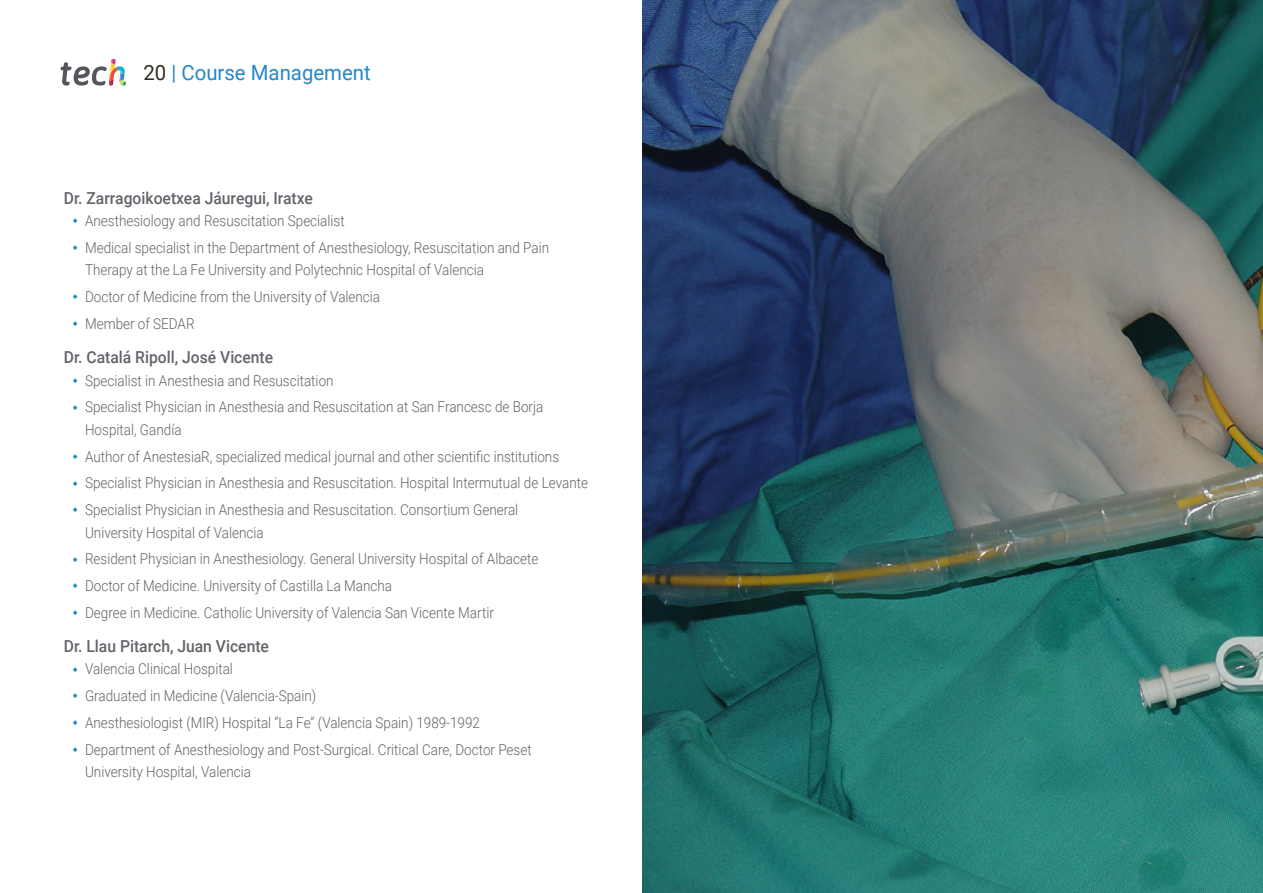
<style>
.page{position:relative;width:1263px;height:893px;background:#fff}
.page>*{position:absolute;margin:0;border:0;box-sizing:border-box;transform-origin:0 0}
.t1{font:21px "Roboto";color:#2488c9}
.t2{font:500 16.5px "Roboto";color:#61646a;scale:.95 1}
.t3{font:300 15px/26.7px "Roboto";color:#61646a;scale:.9 1}
.s1{color:#312e20}
</style>
<div class="page">
<img style="left:642px;top:0;width:621px;height:893px">
<svg style="left:61px;top:59px;width:65px;height:27px"></svg>
<h1 class="t1" style="left:144px;top:57px;width:229px"><span class="s1">20</span> | Course Management</h1>
<p class="t2" style="left:64px;top:186px;width:264px">Dr. Zarragoikoetxea Jáuregui, Iratxe</p>
<p class="t3" style="left:85px;top:207px;width:517px">Anesthesiology and Resuscitation Specialist<br>Medical specialist in the Department of Anesthesiology, Resuscitation and Pain</p>
<p class="t3" style="left:85px;top:256px;width:445px">Therapy at the La Fe University and Polytechnic Hospital of Valencia<br>Doctor of Medicine from the University of Valencia<br>Member of SEDAR</p>
<p class="t2" style="left:64px;top:346px;width:222px">Dr. Catalá Ripoll, José Vicente</p>
<p class="t3" style="left:85px;top:366px;width:511px">Specialist in Anesthesia and Resuscitation<br>Specialist Physician in Anesthesia and Resuscitation at San Francesc de Borja</p>
<p class="t3" style="left:85px;top:415px;width:560px">Hospital, Gandía<br>Author of AnestesiaR, specialized medical journal and other scientific institutions Specialist Physician in Anesthesia and Resuscitation. Hospital Intermutual de Levante Specialist Physician in Anesthesia and Resuscitation. Consortium General</p>
<p class="t3" style="left:85px;top:518px;width:505px">University Hospital of Valencia<br>Resident Physician in Anesthesiology. General University Hospital of Albacete Doctor of Medicine. University of Castilla La Mancha<br>Degree in Medicine. Catholic University of Valencia San Vicente Martir</p>
<p class="t2" style="left:64px;top:635px;width:218px">Dr. Llau Pitarch, Juan Vicente</p>
<p class="t3" style="left:85px;top:655px;width:498px">Valencia Clinical Hospital<br>Graduated in Medicine (Valencia-Spain)<br>Anesthesiologist (MIR) Hospital “La Fe” (Valencia Spain) 1989-1992<br>Department of Anesthesiology and Post-Surgical. Critical Care, Doctor Peset</p>
<p class="t3" style="left:85px;top:758px;width:186px">University Hospital, Valencia</p>
</div>
